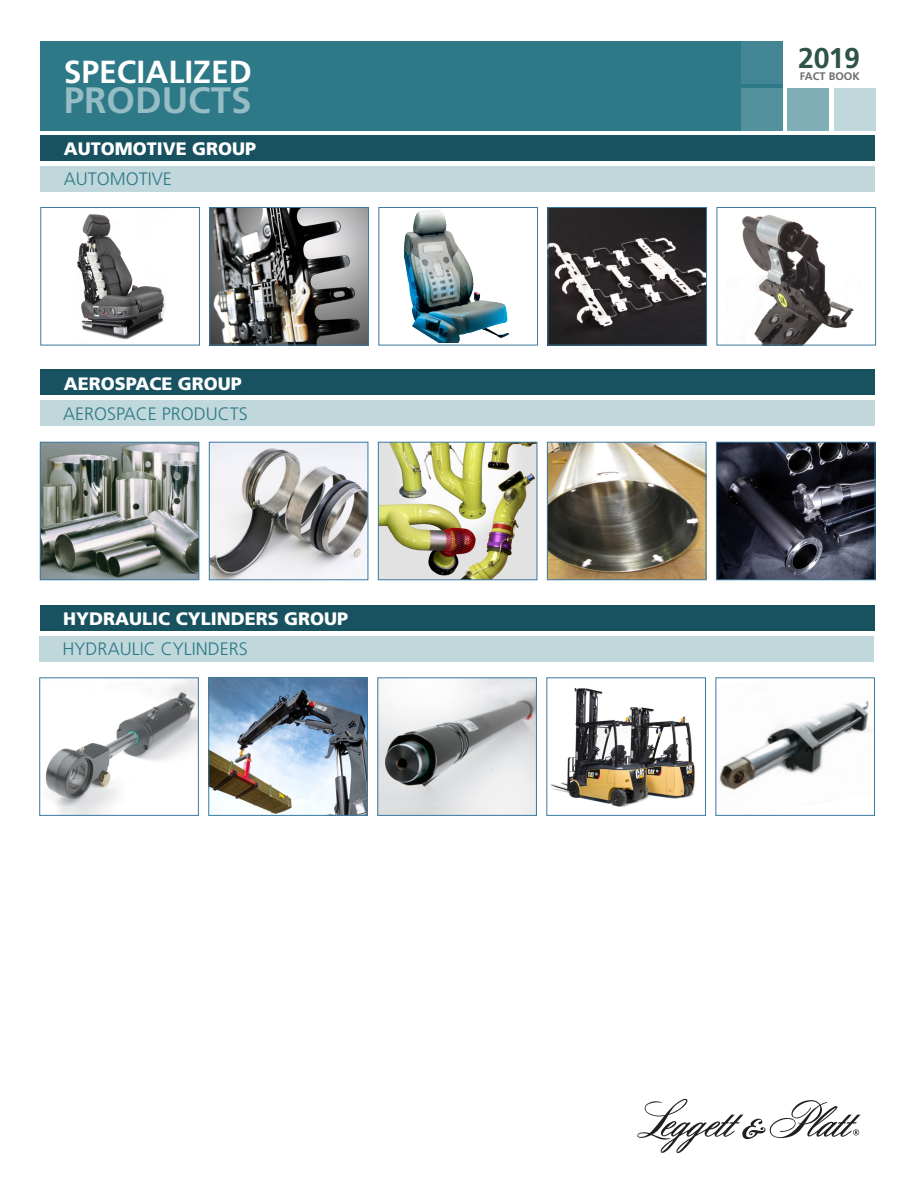
<style>
.page{position:relative;width:918px;height:1188px;background:#fff}
.page>*{position:absolute;margin:0;border:0;box-sizing:border-box;transform-origin:0 0}
.t1{font:700 36.75px "Frutiger";color:#96bcc4}
.t2{font:700 31.95px "Frutiger";color:#fff}
.t3{font:700 28.5px "Frutiger";color:#2d5447}
.t4{font:900 18px "Frutiger";color:#fff}
.t5{font:300 18px "Frutiger";color:#2d7988}
.t6{font:700 10.95px "Frutiger";color:#6c6d70}
</style>
<div class="page">
<img style="left:77px;top:214px;width:89px;height:126px">
<div style="left:41px;top:207px;width:159px;height:138px;border:1px solid #397a9f"></div>
<img style="left:212px;top:209px;width:155px;height:134px">
<div style="left:210px;top:207px;width:159px;height:138px;border:1px solid #397a9f"></div>
<img style="left:404px;top:210px;width:104px;height:132px">
<div style="left:379px;top:207px;width:159px;height:138px;border:1px solid #397a9f"></div>
<img style="left:550px;top:209px;width:155px;height:134px">
<div style="left:548px;top:207px;width:159px;height:138px;border:1px solid #397a9f"></div>
<img style="left:742px;top:215px;width:112px;height:128px">
<div style="left:717px;top:207px;width:159px;height:138px;border:1px solid #397a9f"></div>
<div style="left:40px;top:41px;width:743px;height:90px;background:#2d7988"></div>
<div style="left:40px;top:135px;width:835px;height:26px;background:#185261"></div>
<div style="left:40px;top:166px;width:835px;height:25px;background:#c0d7db"></div>
<div style="left:834px;top:88px;width:41px;height:43px;background:#c0d7db"></div>
<div style="left:787px;top:88px;width:42px;height:43px;background:#81afb8"></div>
<div style="left:741px;top:88px;width:42px;height:43px;background:#53919d"></div>
<div style="left:741px;top:41px;width:42px;height:43px;background:#428694"></div>
<img style="left:42px;top:444px;width:155px;height:134px">
<div style="left:40px;top:442px;width:159px;height:138px;border:1px solid #397a9f"></div>
<img style="left:211px;top:444px;width:155px;height:134px">
<div style="left:209px;top:442px;width:159px;height:138px;border:1px solid #397a9f"></div>
<img style="left:380px;top:444px;width:155px;height:134px">
<div style="left:378px;top:442px;width:159px;height:138px;border:1px solid #397a9f"></div>
<img style="left:549px;top:444px;width:155px;height:134px">
<div style="left:547px;top:442px;width:159px;height:138px;border:1px solid #397a9f"></div>
<img style="left:718px;top:444px;width:155px;height:134px">
<div style="left:716px;top:442px;width:159px;height:138px;border:1px solid #397a9f"></div>
<div style="left:40px;top:400px;width:835px;height:26px;background:#c0d7db"></div>
<div style="left:40px;top:369px;width:835px;height:26px;background:#185261"></div>
<svg style="left:637px;top:1099px;width:223px;height:54px"></svg>
<img style="left:45px;top:680px;width:152px;height:134px">
<div style="left:39px;top:678px;width:160px;height:138px;border:1px solid #397a9f"></div>
<img style="left:210px;top:680px;width:156px;height:134px">
<div style="left:208px;top:678px;width:160px;height:138px;border:1px solid #397a9f"></div>
<img style="left:380px;top:680px;width:155px;height:134px">
<div style="left:378px;top:678px;width:159px;height:138px;border:1px solid #397a9f"></div>
<img style="left:550px;top:688px;width:145px;height:119px">
<div style="left:547px;top:678px;width:159px;height:138px;border:1px solid #397a9f"></div>
<img style="left:719px;top:700px;width:151px;height:90px">
<div style="left:716px;top:678px;width:159px;height:138px;border:1px solid #397a9f"></div>
<div style="left:39px;top:636px;width:835px;height:26px;background:#c0d7db"></div>
<div style="left:40px;top:605px;width:835px;height:26px;background:#185261"></div>
<h2 class="t2" style="left:64px;top:53px;width:190px">SPECIALIZED</h2>
<h1 class="t1" style="left:64px;top:78px;width:189px">PRODUCTS</h1>
<p class="t4" style="left:64px;top:138px;width:194px">AUTOMOTIVE GROUP</p>
<p class="t5" style="left:64px;top:169px;width:109px">AUTOMOTIVE</p>
<p class="t4" style="left:64px;top:372px;width:180px">AEROSPACE GROUP</p>
<p class="t5" style="left:63px;top:403px;width:186px">AEROSPACE PRODUCTS</p>
<p class="t4" style="left:63px;top:608px;width:287px">HYDRAULIC CYLINDERS GROUP</p>
<p class="t5" style="left:63px;top:639px;width:187px">HYDRAULIC CYLINDERS</p>
<h3 class="t3" style="left:798px;top:42px;width:64px">2019</h3>
<p class="t6" style="left:800px;top:69px;width:61px">FACT BOOK</p>
</div>
